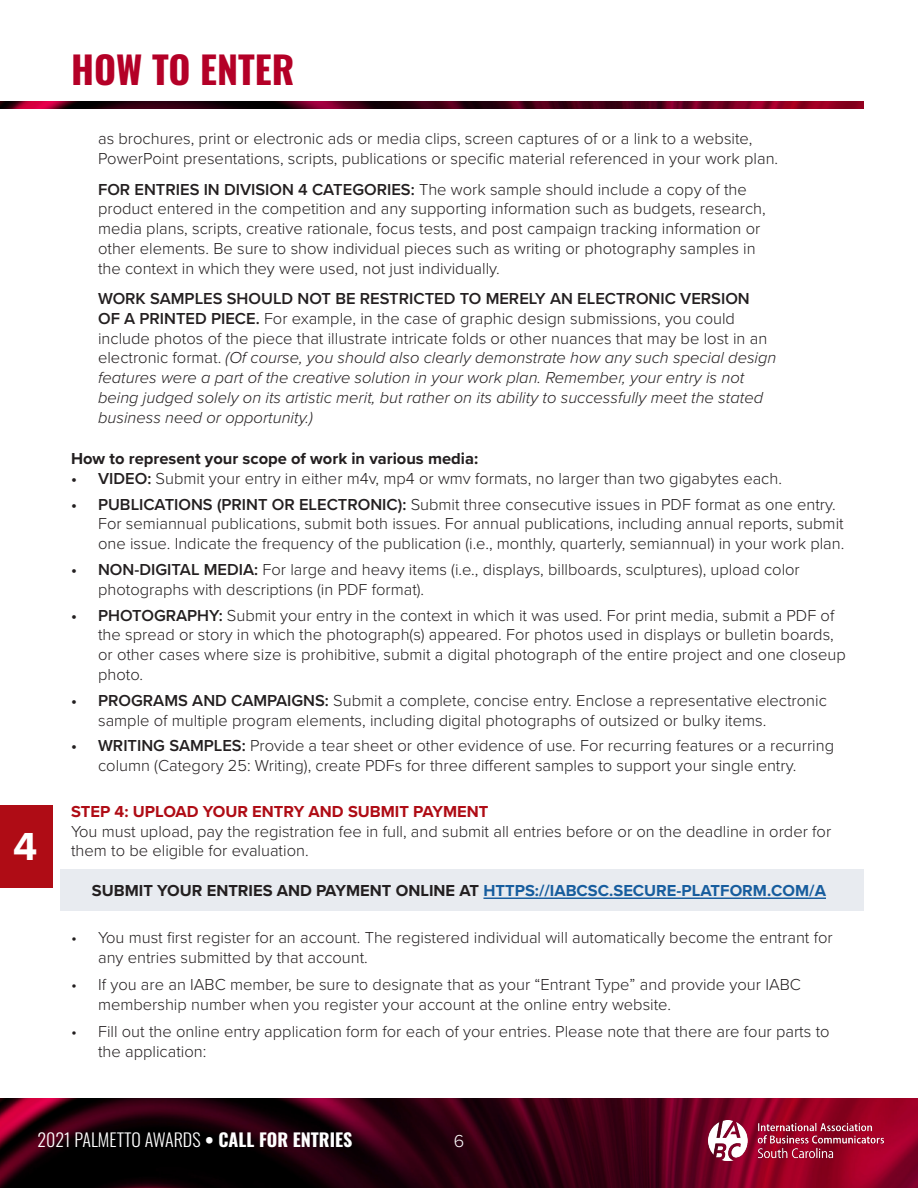
<style>
.page{position:relative;width:918px;height:1188px;background:#fff}
.page>*{position:absolute;margin:0;border:0;box-sizing:border-box;transform-origin:0 0}
.t1{font:700 40.5px "Proxima Nova";color:#fff}
.t2{font:700 37.65px "Oswald";color:#b40027}
.t3{font:300 18px "Oswald";color:#fff}
.t4{font:300 18px "Proxima Nova";color:#fff}
.t5{font:300 16.5px/19.8px "Proxima Nova";color:#231f20}
.t6{font:italic 300 16.5px/19.8px "Proxima Nova";color:#231f20}
.t7{font:700 16.5px "Proxima Nova";color:#175d9e}
.t8{font:700 16.5px "Proxima Nova";color:#231f20}
.t9{font:700 16.5px "Proxima Nova";color:#af0c15}
.s1{font-weight:600}
.s2{font-weight:600;font-style:normal}
.s3{font-style:normal}
.s4{color:#231f20}
.s5{font-weight:700}
</style>
<div class="page">
<img style="left:0;top:1098px;width:918px;height:90px">
<img style="left:0;top:101px;width:864px;height:8px">
<img style="left:708px;top:1121px;width:175px;height:39px">
<div style="left:60px;top:870px;width:803px;height:41px;background:#e8ebf0"></div>
<hr style="left:483px;top:898px;width:343px;height:1px;background:#175d9e">
<div style="left:0;top:805px;width:52px;height:83px;background:#af0c15"></div>
<p class="t1" style="left:13px;top:816px;width:26px">4</p>
<p class="t2" style="left:71px;top:50px;width:225px">HOW TO ENTER</p>
<p class="t5" style="left:98px;top:128px;width:682px">as brochures, print or electronic ads or media clips, screen captures of or a link to a website,<br>PowerPoint presentations, scripts, publications or specific material referenced in your work plan.</p>
<p class="t5" style="left:98px;top:178px;width:669px"><span class="s1">FOR ENTRIES IN DIVISION 4 CATEGORIES:</span> The work sample should include a copy of the product entered in the competition and any supporting information such as budgets, research, media plans, scripts, creative rationale, focus tests, and post campaign tracking information or other elements. Be sure to show individual pieces such as writing or photography samples in the context in which they were used, not just individually.</p>
<p class="t6" style="left:98px;top:288px;width:680px"><span class="s2">WORK SAMPLES SHOULD NOT BE RESTRICTED TO MERELY AN ELECTRONIC VERSION<br>OF A PRINTED PIECE.</span> <span class="s3">For example, in the case of graphic design submissions, you could include photos of the piece that illustrate intricate folds or other nuances that may be lost in an electronic format.</span> (Of course, you should also clearly demonstrate how any such special design features were a part of the creative solution in your work plan. Remember, your entry is not being judged solely on its artistic merit, but rather on its ability to successfully meet the stated business need or opportunity.)</p>
<p class="t8" style="left:71px;top:446px;width:409px">How to represent your scope of work in various media:</p>
<p class="t5" style="left:71px;top:467px;width:712px"><span class="s1">• VIDEO:</span> Submit your entry in either m4v, mp4 or wmv formats, no larger than two gigabytes each.</p>
<p class="t5" style="left:98px;top:493px;width:748px;text-indent:-27px"><span class="s1">• PUBLICATIONS (PRINT OR ELECTRONIC):</span> Submit three consecutive issues in PDF format as one entry.<br>For semiannual publications, submit both issues. For annual publications, including annual reports, submit one issue. Indicate the frequency of the publication (i.e., monthly, quarterly, semiannual) in your work plan.</p>
<p class="t5" style="left:98px;top:559px;width:703px;text-indent:-27px"><span class="s1">• NON-DIGITAL MEDIA:</span> For large and heavy items (i.e., displays, billboards, sculptures), upload color photographs with descriptions (in PDF format).</p>
<p class="t5" style="left:98px;top:604px;width:749px;text-indent:-27px"><span class="s1">• PHOTOGRAPHY:</span> Submit your entry in the context in which it was used. For print media, submit a PDF of the spread or story in which the photograph(s) appeared. For photos used in displays or bulletin boards, or other cases where size is prohibitive, submit a digital photograph of the entire project and one closeup photo.</p>
<p class="t5" style="left:98px;top:689px;width:730px;text-indent:-27px"><span class="s1">• PROGRAMS AND CAMPAIGNS:</span> Submit a complete, concise entry. Enclose a representative electronic sample of multiple program elements, including digital photographs of outsized or bulky items.</p>
<p class="t5" style="left:98px;top:735px;width:738px;text-indent:-27px"><span class="s1">• WRITING SAMPLES:</span> Provide a tear sheet or other evidence of use. For recurring features or a recurring column (Category 25: Writing), create PDFs for three different samples to support your single entry.</p>
<p class="t9" style="left:71px;top:799px;width:419px">STEP 4: UPLOAD YOUR ENTRY AND SUBMIT PAYMENT</p>
<p class="t5" style="left:71px;top:820px;width:762px">You must upload, pay the registration fee in full, and submit all entries before or on the deadline in order for them to be eligible for evaluation.</p>
<p class="t7" style="left:92px;top:878px;width:736px"><span class="s4">SUBMIT YOUR ENTRIES AND PAYMENT ONLINE AT</span> HTTPS://IABCSC.SECURE-PLATFORM.COM/A</p>
<p class="t5" style="left:98px;top:927px;width:736px;text-indent:-27px">• You must first register for an account. The registered individual will automatically become the entrant for any entries submitted by that account.</p>
<p class="t5" style="left:98px;top:974px;width:704px;text-indent:-27px">• If you are an IABC member, be sure to designate that as your “Entrant Type” and provide your IABC membership number when you register your account at the online entry website.</p>
<p class="t5" style="left:98px;top:1021px;width:733px;text-indent:-27px">• Fill out the online entry application form for each of your entries. Please note that there are four parts to the application:</p>
<p class="t3" style="left:38px;top:1124px;width:316px">2021 PALMETTO AWARDS <span class="s5">• CALL FOR ENTRIES</span></p>
<p class="t4" style="left:454px;top:1128px;width:12px">6</p>
</div>
